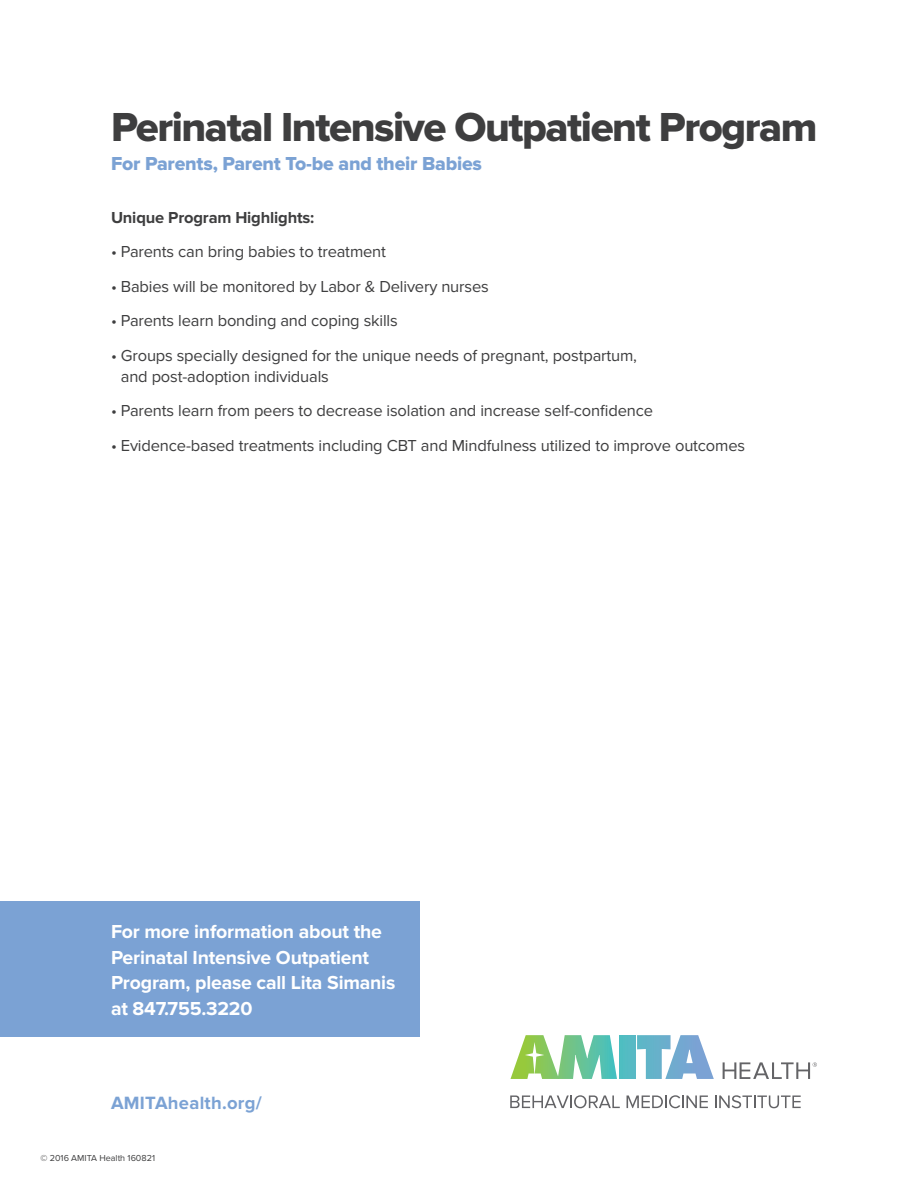
<style>
.page{position:relative;width:918px;height:1188px;background:#fff}
.page>*{position:absolute;margin:0;border:0;box-sizing:border-box;transform-origin:0 0}
.t1{font:42px "Proxima Nova Extrabld";letter-spacing:-.035em;color:#3e3e3f}
.t2{font:700 19.5px/25.5px "Proxima Nova";letter-spacing:-.01em;color:#fff}
.t3{font:19.5px "Proxima Nova Extrabld";letter-spacing:-.01em;color:#7ba2d4}
.t4{font:700 18.45px "Proxima Nova";letter-spacing:.015em;color:#7ba2d4}
.t5{font:16.5px/21px "Proxima Nova";letter-spacing:-.01em;color:#3e3e3f}
.t6{font:700 16.5px "Proxima Nova";letter-spacing:-.01em;color:#3e3e3f}
.t7{font:9px "Proxima Nova";color:#3e3e3f}
</style>
<div class="page">
<div style="left:0;top:901px;width:419px;height:135px;background:#7ba2d4"></div>
<div style="left:620px;top:1035px;width:16px;height:44px;background:#54bbc3"></div>
<svg style="left:637px;top:1035px;width:77px;height:44px"></svg>
<svg style="left:511px;top:1035px;width:106px;height:44px"></svg>
<svg style="left:723px;top:1062px;width:94px;height:17px"></svg>
<svg style="left:510px;top:1095px;width:110px;height:13px"></svg>
<svg style="left:627px;top:1095px;width:81px;height:13px"></svg>
<svg style="left:715px;top:1095px;width:86px;height:13px"></svg>
<p class="t1" style="left:111px;top:103px;width:708px">Perinatal Intensive Outpatient Program</p>
<p class="t3" style="left:111px;top:152px;width:372px">For Parents, Parent To-be and their Babies</p>
<p class="t6" style="left:111px;top:208px;width:205px">Unique Program Highlights:</p>
<p class="t5" style="left:111px;top:241px;width:277px">• Parents can bring babies to treatment</p>
<p class="t5" style="left:111px;top:276px;width:379px">• Babies will be monitored by Labor &amp; Delivery nurses</p>
<p class="t5" style="left:111px;top:310px;width:288px">• Parents learn bonding and coping skills</p>
<p class="t5" style="left:121px;top:345px;width:518px;text-indent:-10px">• Groups specially designed for the unique needs of pregnant, postpartum, and post-adoption individuals</p>
<p class="t5" style="left:111px;top:400px;width:544px">• Parents learn from peers to decrease isolation and increase self-confidence</p>
<p class="t5" style="left:111px;top:435px;width:636px">• Evidence-based treatments including CBT and Mindfulness utilized to improve outcomes</p>
<p class="t2" style="left:111px;top:919px;width:286px">For more information about the<br>Perinatal Intensive Outpatient<br>Program, please call Lita Simanis at 847.755.3220</p>
<p class="t4" style="left:111px;top:1092px;width:152px">AMITAhealth.org/</p>
<p class="t7" style="left:40px;top:1153px;width:116px">© 2016 AMITA Health 160821</p>
</div>
